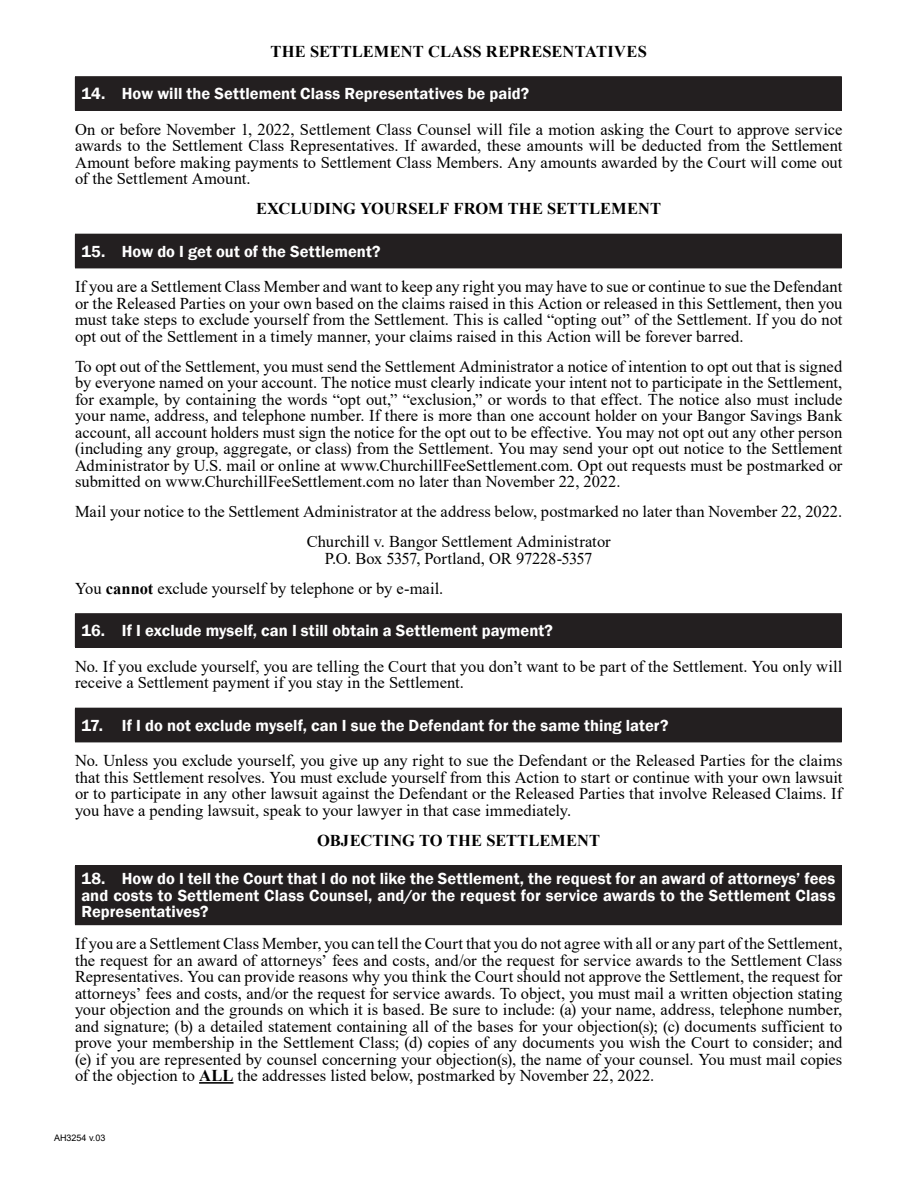
<style>
.page{position:relative;width:918px;height:1188px;background:#fff}
.page>*{position:absolute;margin:0;border:0;box-sizing:border-box;transform-origin:0 0}
.First_Page_Header{font:16.5px/16.5px "Times New Roman";color:#000;text-align:justify}
.t1{font:600 16.5px/16.5px "Franklin Gothic";letter-spacing:.005em;color:#fff;text-align:justify}
.First_Page_Header-2{font:700 16.5px "Times New Roman";letter-spacing:.005em;color:#000}
.t2{font:9px "Arial";color:#000}
.s1{font-weight:700}
</style>
<div class="page">
<hr style="left:199px;top:1082px;width:35px;height:2px;background:#000">
<div style="left:75px;top:77px;width:766px;height:33px;background:#231f20"></div>
<hr style="left:75px;top:76px;width:767px;height:1px;background:#231f20">
<hr style="left:841px;top:77px;width:1px;height:33px;background:#231f20">
<hr style="left:75px;top:110px;width:767px;height:1px;background:#231f20">
<div style="left:75px;top:234px;width:766px;height:34px;background:#231f20"></div>
<hr style="left:75px;top:234px;width:767px;height:1px;background:#231f20">
<hr style="left:841px;top:235px;width:1px;height:33px;background:#231f20">
<hr style="left:75px;top:268px;width:767px;height:1px;background:#231f20">
<div style="left:75px;top:614px;width:766px;height:33px;background:#231f20"></div>
<hr style="left:75px;top:613px;width:767px;height:1px;background:#231f20">
<hr style="left:841px;top:614px;width:1px;height:33px;background:#231f20">
<hr style="left:75px;top:647px;width:767px;height:1px;background:#231f20">
<div style="left:75px;top:708px;width:766px;height:34px;background:#231f20"></div>
<hr style="left:75px;top:708px;width:767px;height:1px;background:#231f20">
<hr style="left:841px;top:709px;width:1px;height:33px;background:#231f20">
<hr style="left:75px;top:742px;width:767px;height:1px;background:#231f20">
<div style="left:75px;top:866px;width:766px;height:59px;background:#231f20"></div>
<hr style="left:75px;top:865px;width:767px;height:1px;background:#231f20">
<hr style="left:841px;top:866px;width:1px;height:58px;background:#231f20">
<hr style="left:75px;top:924px;width:767px;height:1px;background:#231f20">
<p class="First_Page_Header-2" style="left:270px;top:39px;width:378px">THE SETTLEMENT CLASS REPRESENTATIVES</p>
<p class="t1" style="left:81px;top:86px;width:449px">14. How will the Settlement Class Representatives be paid?</p>
<p class="First_Page_Header" style="left:75px;top:121px;width:769px">On or before November 1, 2022, Settlement Class Counsel will file a motion asking the Court to approve service awards to the Settlement Class Representatives. If awarded, these amounts will be deducted from the Settlement Amount before making payments to Settlement Class Members. Any amounts awarded by the Court will come out of the Settlement Amount.</p>
<p class="First_Page_Header-2" style="left:256px;top:197px;width:407px">EXCLUDING YOURSELF FROM THE SETTLEMENT</p>
<p class="t1" style="left:81px;top:243px;width:301px">15. How do I get out of the Settlement?</p>
<p class="First_Page_Header" style="left:75px;top:278px;width:769px">If you are a Settlement Class Member and want to keep any right you may have to sue or continue to sue the Defendant or the Released Parties on your own based on the claims raised in this Action or released in this Settlement, then you must take steps to exclude yourself from the Settlement. This is called “opting out” of the Settlement. If you do not opt out of the Settlement in a timely manner, your claims raised in this Action will be forever barred.</p>
<p class="First_Page_Header" style="left:75px;top:358px;width:769px">To opt out of the Settlement, you must send the Settlement Administrator a notice of intention to opt out that is signed by everyone named on your account. The notice must clearly indicate your intent not to participate in the Settlement, for example, by containing the words “opt out,” “exclusion,” or words to that effect. The notice also must include your name, address, and telephone number. If there is more than one account holder on your Bangor Savings Bank account, all account holders must sign the notice for the opt out to be effective. You may not opt out any other person (including any group, aggregate, or class) from the Settlement. You may send your opt out notice to the Settlement Administrator by U.S. mail or online at www.ChurchillFeeSettlement.com. Opt out requests must be postmarked or submitted on www.ChurchillFeeSettlement.com no later than November 22, 2022.</p>
<p class="First_Page_Header" style="left:75px;top:503px;width:769px">Mail your notice to the Settlement Administrator at the address below, postmarked no later than November 22, 2022.</p>
<p class="First_Page_Header" style="left:307px;top:533px;width:305px">Churchill v. Bangor Settlement Administrator</p>
<p class="First_Page_Header" style="left:325px;top:550px;width:269px">P.O. Box 5357, Portland, OR 97228-5357</p>
<p class="First_Page_Header" style="left:75px;top:580px;width:370px">You <span class="s1">cannot</span> exclude yourself by telephone or by e-mail.</p>
<p class="t1" style="left:81px;top:623px;width:473px">16. If I exclude myself, can I still obtain a Settlement payment?</p>
<p class="First_Page_Header" style="left:75px;top:658px;width:769px">No. If you exclude yourself, you are telling the Court that you don’t want to be part of the Settlement. You only will receive a Settlement payment if you stay in the Settlement.</p>
<p class="t1" style="left:81px;top:717px;width:589px">17. If I do not exclude myself, can I sue the Defendant for the same thing later?</p>
<p class="First_Page_Header" style="left:75px;top:752px;width:769px">No. Unless you exclude yourself, you give up any right to sue the Defendant or the Released Parties for the claims that this Settlement resolves. You must exclude yourself from this Action to start or continue with your own lawsuit or to participate in any other lawsuit against the Defendant or the Released Parties that involve Released Claims. If you have a pending lawsuit, speak to your lawyer in that case immediately.</p>
<p class="First_Page_Header-2" style="left:317px;top:828px;width:285px">OBJECTING TO THE SETTLEMENT</p>
<p class="t1" style="left:81px;top:871px;width:756px">18. How do I tell the Court that I do not like the Settlement, the request for an award of attorneys’ fees and costs to Settlement Class Counsel, and/or the request for service awards to the Settlement Class Representatives?</p>
<p class="First_Page_Header" style="left:75px;top:935px;width:769px">If you are a Settlement Class Member, you can tell the Court that you do not agree with all or any part of the Settlement, the request for an award of attorneys’ fees and costs, and/or the request for service awards to the Settlement Class Representatives. You can provide reasons why you think the Court should not approve the Settlement, the request for attorneys’ fees and costs, and/or the request for service awards. To object, you must mail a written objection stating your objection and the grounds on which it is based. Be sure to include: (a) your name, address, telephone number, and signature; (b) a detailed statement containing all of the bases for your objection(s); (c) documents sufficient to prove your membership in the Settlement Class; (d) copies of any documents you wish the Court to consider; and (e) if you are represented by counsel concerning your objection(s), the name of your counsel. You must mail copies of the objection to <span class="s1">ALL</span> the addresses listed below, postmarked by November 22, 2022.</p>
<p class="t2" style="left:54px;top:1131px;width:53px">AH3254 v.03</p>
</div>
